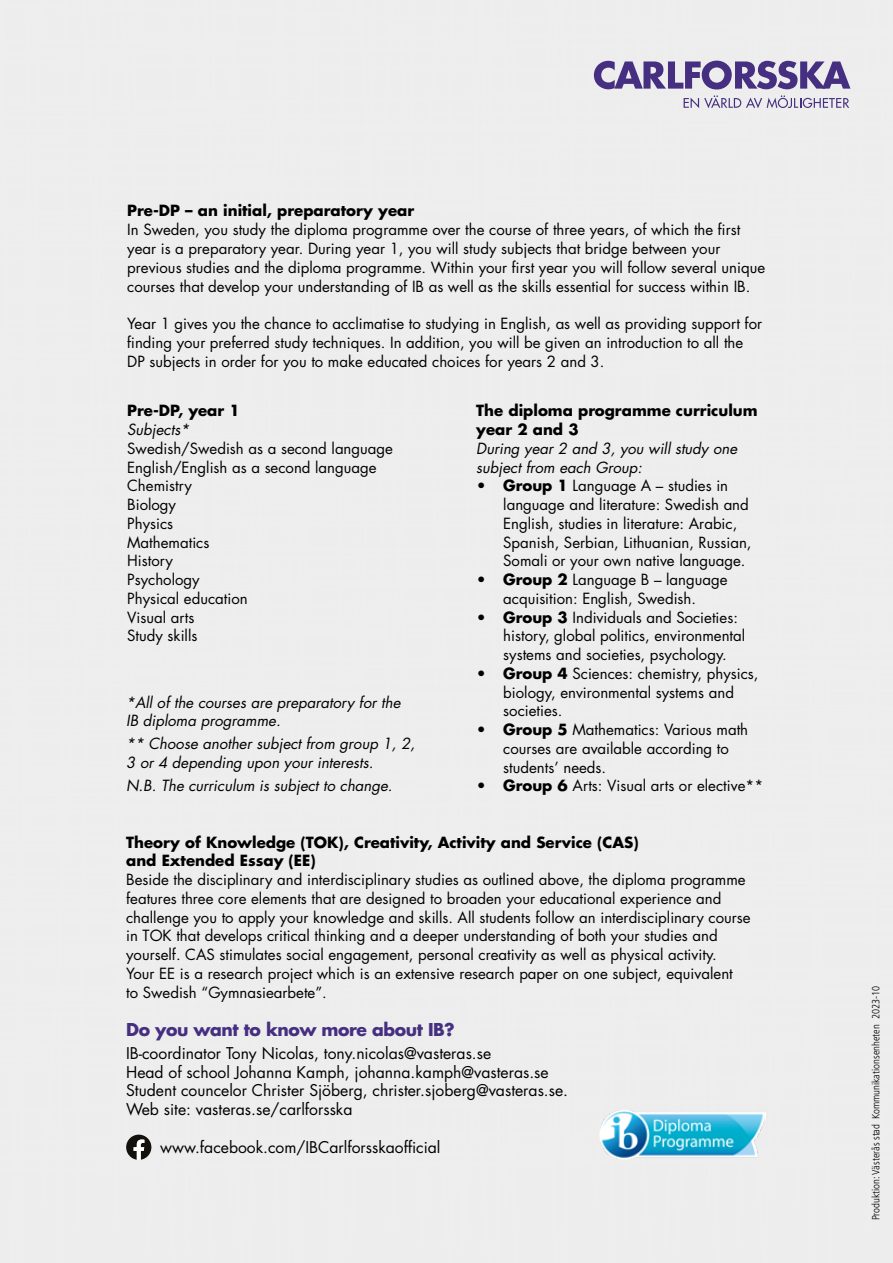
<style>
.page{position:relative;width:893px;height:1263px;background:#ededed}
.page>*{position:absolute;margin:0;border:0;box-sizing:border-box;transform-origin:0 0}
.t1{font:700 17.25px "Futura Std";letter-spacing:-.025em;color:#462f80}
.t2{font:15.75px/18.8px "Futura Std";color:#000}
.t3{font:15px/18.8px "Futura Std";color:#000}
.t4{font:italic 15px/18.8px "Futura Std";color:#000}
.t5{font:700 15px/18.8px "Futura Std";color:#000}
.t6{font:300 condensed 10.5px "Frutiger LT Std";color:#000}
.s1{font-weight:700}
</style>
<div class="page">
<svg style="left:594px;top:61px;width:256px;height:47px;background:#aba2c2"></svg>
<svg style="left:126px;top:1134px;width:25px;height:26px"></svg>
<img style="left:600px;top:1109px;width:165px;height:51px">
<p class="t5" style="left:127px;top:201px;width:288px">Pre-DP – an initial, preparatory year</p>
<p class="t3" style="left:127px;top:220px;width:639px">In Sweden, you study the diploma programme over the course of three years, of which the first year is a preparatory year. During year 1, you will study subjects that bridge between your previous studies and the diploma programme. Within your first year you will follow several unique courses that develop your understanding of IB as well as the skills essential for success within IB.</p>
<p class="t3" style="left:127px;top:314px;width:636px">Year 1 gives you the chance to acclimatise to studying in English, as well as providing support for finding your preferred study techniques. In addition, you will be given an introduction to all the<br>DP subjects in order for you to make educated choices for years 2 and 3.</p>
<p class="t5" style="left:127px;top:401px;width:114px">Pre-DP, year 1</p>
<p class="t4" style="left:127px;top:420px;width:64px">Subjects*</p>
<p class="t3" style="left:127px;top:439px;width:267px">Swedish/Swedish as a second language<br>English/English as a second language<br>Chemistry<br>Biology<br>Physics<br>Mathematics<br>History<br>Psychology<br>Physical education<br>Visual arts<br>Study skills</p>
<p class="t4" style="left:126px;top:693px;width:276px">*All of the courses are preparatory for the<br>IB diploma programme.</p>
<p class="t4" style="left:126px;top:735px;width:290px">** Choose another subject from group 1, 2,<br>3 or 4 depending upon your interests.</p>
<p class="t4" style="left:126px;top:776px;width:268px">N.B. The curriculum is subject to change.</p>
<p class="t5" style="left:476px;top:401px;width:283px">The diploma programme curriculum year 2 and 3</p>
<p class="t4" style="left:476px;top:439px;width:262px">During year 2 and 3, you will study one subject from each Group:</p>
<p class="t3" style="left:503px;top:477px;width:250px;text-indent:-27px"><span class="s1">• Group 1</span> Language A – studies in language and literature: Swedish and English, studies in literature: Arabic, Spanish, Serbian, Lithuanian, Russian, Somali or your own native language.</p>
<p class="t3" style="left:476px;top:570px;width:253px;text-align:center"><span class="s1">• Group 2</span> Language B – language acquisition: English, Swedish.</p>
<p class="t3" style="left:503px;top:608px;width:244px;text-indent:-27px"><span class="s1">• Group 3</span> Individuals and Societies: history, global politics, environmental systems and societies, psychology.</p>
<p class="t3" style="left:503px;top:664px;width:257px;text-indent:-27px"><span class="s1">• Group 4</span> Sciences: chemistry, physics, biology, environmental systems and societies.</p>
<p class="t3" style="left:503px;top:720px;width:246px;text-indent:-27px"><span class="s1">• Group 5</span> Mathematics: Various math courses are available according to students’ needs.</p>
<p class="t3" style="left:476px;top:777px;width:288px"><span class="s1">• Group 6</span> Arts: Visual arts or elective**</p>
<p class="t5" style="left:126px;top:832px;width:514px">Theory of Knowledge (TOK), Creativity, Activity and Service (CAS) and Extended Essay (EE)</p>
<p class="t3" style="left:126px;top:870px;width:626px">Beside the disciplinary and interdisciplinary studies as outlined above, the diploma programme features three core elements that are designed to broaden your educational experience and challenge you to apply your knowledge and skills. All students follow an interdisciplinary course in TOK that develops critical thinking and a deeper understanding of both your studies and yourself. CAS stimulates social engagement, personal creativity as well as physical activity.<br>Your EE is a research project which is an extensive research paper on one subject, equivalent<br>to Swedish “Gymnasiearbete”.</p>
<p class="t1" style="left:126px;top:1018px;width:330px">Do you want to know more about IB?</p>
<p class="t2" style="left:126px;top:1044px;width:443px">IB-coordinator Tony Nicolas, tony.nicolas@vasteras.se<br>Head of school Johanna Kamph, johanna.kamph@vasteras.se Student councelor Christer Sjöberg, christer.sjoberg@vasteras.se.<br>Web site: vasteras.se/carlforsska</p>
<p class="t2" style="left:160px;top:1138px;width:282px">www.facebook.com/IBCarlforsskaofficial</p>
<p class="t6" style="left:870px;top:1220px;width:236px;rotate:-90deg">Produktion: Västerås stad Kommunikationsenheten 2023-10</p>
</div>
